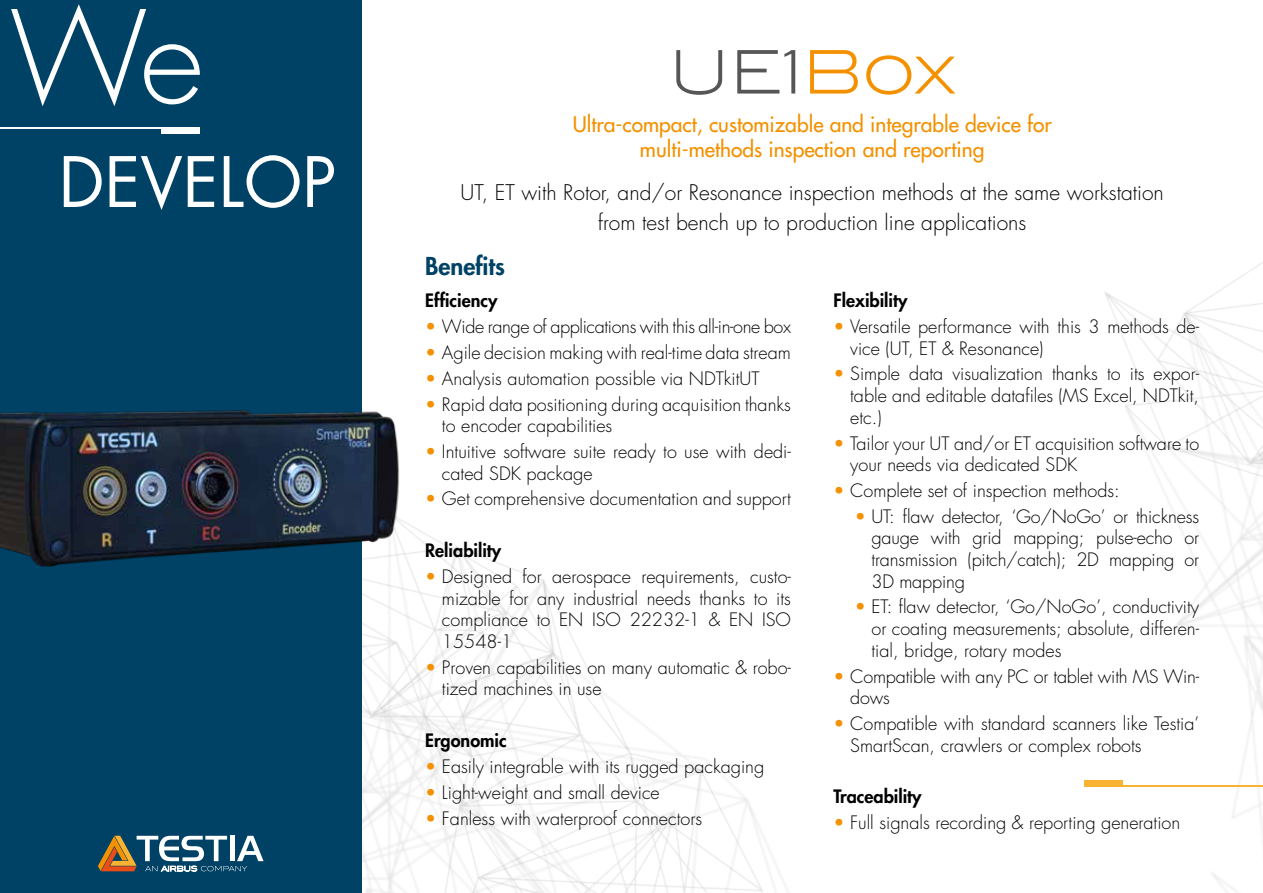
<style>
.page{position:relative;width:1263px;height:893px;background:#fff}
.page>*{position:absolute;margin:0;border:0;box-sizing:border-box;transform-origin:0 0}
.t1{font:300 60px "Blair ITC";color:#565656}
.t2{font:800 24px "Futura Std";color:#004265}
.t3{font:300 21px/30px "Futura Std";color:#000;text-align:center}
.t4{font:500 21px/25.2px "Futura Std";color:#f39100;text-align:center}
.t5{font:300 18px/21.6px "Futura Std";color:#000}
.t6{font:800 18px "Futura Std";color:#000}
.t7{font:300 18px "Futura Std";letter-spacing:-.02em;color:#000}
.s1{color:#f39100}
</style>
<div class="page">
<div style="left:0;top:0;width:361px;height:893px;background:#004265"></div>
<svg style="left:98px;top:836px;width:166px;height:36px"></svg>
<img style="left:361px;top:521px;width:427px;height:372px">
<img style="left:1104px;top:262px;width:159px;height:630px">
<div style="left:1084px;top:780px;width:39px;height:7px;background:#f9b232"></div>
<hr style="left:1084px;top:785px;width:179px;height:2px;background:#f9b232">
<svg style="left:64px;top:155px;width:270px;height:55px"></svg>
<div style="left:162px;top:128px;width:38px;height:6px;background:#fff"></div>
<hr style="left:0;top:128px;width:200px;height:1px;background:#fff">
<svg style="left:11px;top:4px;width:189px;height:102px"></svg>
<img style="left:0;top:378px;width:404px;height:214px">
<h1 class="t1" style="left:669px;top:38px;width:288px">UE1<span class="s1">Box</span></h1>
<p class="t4" style="left:573px;top:112px;width:480px">Ultra-compact, customizable and integrable device for multi-methods inspection and reporting</p>
<p class="t3" style="left:460px;top:178px;width:705px">UT, ET with Rotor, and/or Resonance inspection methods at the same workstation from test bench up to production line applications</p>
<h2 class="t2" style="left:425px;top:251px;width:81px">Benefits</h2>
<p class="t6" style="left:425px;top:289px;width:74px">Efficiency</p>
<p class="t7" style="left:425px;top:316px;width:367px"><span class="s1">•</span> Wide range of applications with this all-in-one box</p>
<p class="t5" style="left:425px;top:342px;width:367px"><span class="s1">•</span> Agile decision making with real-time data stream</p>
<p class="t5" style="left:425px;top:368px;width:336px"><span class="s1">•</span> Analysis automation possible via NDTkitUT</p>
<p class="t5" style="left:442px;top:394px;width:350px;text-indent:-17px"><span class="s1">•</span> Rapid data positioning during acquisition thanks to encoder capabilities</p>
<p class="t5" style="left:442px;top:441px;width:350px;text-indent:-17px"><span class="s1">•</span> Intuitive software suite ready to use with dedi&shy;cated SDK package</p>
<p class="t5" style="left:425px;top:489px;width:367px"><span class="s1">•</span> Get comprehensive documentation and support</p>
<p class="t6" style="left:425px;top:539px;width:77px">Reliability</p>
<p class="t5" style="left:442px;top:566px;width:350px;text-align:justify;text-indent:-17px"><span class="s1">•</span> Designed for aerospace requirements, custo&shy;mizable for any industrial needs thanks to its compliance to EN ISO 22232-1 &amp; EN ISO 15548-1</p>
<p class="t5" style="left:442px;top:657px;width:350px;text-indent:-17px"><span class="s1">•</span> Proven capabilities on many automatic &amp; robo&shy;tized machines in use</p>
<p class="t6" style="left:425px;top:729px;width:83px">Ergonomic</p>
<p class="t5" style="left:425px;top:756px;width:340px"><span class="s1">•</span> Easily integrable with its rugged packaging</p>
<p class="t5" style="left:425px;top:782px;width:236px"><span class="s1">•</span> Light-weight and small device</p>
<p class="t5" style="left:425px;top:808px;width:278px"><span class="s1">•</span> Fanless with waterproof connectors</p>
<p class="t6" style="left:833px;top:289px;width:75px">Flexibility</p>
<p class="t5" style="left:850px;top:316px;width:350px;text-indent:-17px"><span class="s1">•</span> Versatile performance with this 3 methods de&shy;vice (UT, ET &amp; Resonance)</p>
<p class="t5" style="left:850px;top:364px;width:350px;text-align:justify;text-indent:-17px"><span class="s1">•</span> Simple data visualization thanks to its expor&shy;table and editable datafiles (MS Excel, NDTkit, etc.)</p>
<p class="t5" style="left:850px;top:433px;width:350px;text-indent:-17px"><span class="s1">•</span> Tailor your UT and/or ET acquisition software to your needs via dedicated SDK</p>
<p class="t5" style="left:833px;top:480px;width:288px"><span class="s1">•</span> Complete set of inspection methods:</p>
<p class="t5" style="left:871px;top:506px;width:329px;text-align:justify;text-indent:-17px"><span class="s1">•</span> UT: flaw detector, ‘Go/NoGo’ or thickness gauge with grid mapping; pulse-echo or transmission (pitch/catch); 2D mapping or 3D mapping</p>
<p class="t5" style="left:871px;top:597px;width:329px;text-align:justify;text-indent:-17px"><span class="s1">•</span> ET: flaw detector, ‘Go/NoGo’, conductivity or coating measurements; absolute, differen&shy;tial, bridge, rotary modes</p>
<p class="t5" style="left:850px;top:666px;width:350px;text-indent:-17px"><span class="s1">•</span> Compatible with any PC or tablet with MS Win&shy;dows</p>
<p class="t5" style="left:850px;top:713px;width:350px;text-indent:-17px"><span class="s1">•</span> Compatible with standard scanners like Testia’<br>SmartScan, crawlers or complex robots</p>
<p class="t6" style="left:833px;top:785px;width:90px">Traceability</p>
<p class="t5" style="left:833px;top:812px;width:348px"><span class="s1">•</span> Full signals recording &amp; reporting generation</p>
</div>
